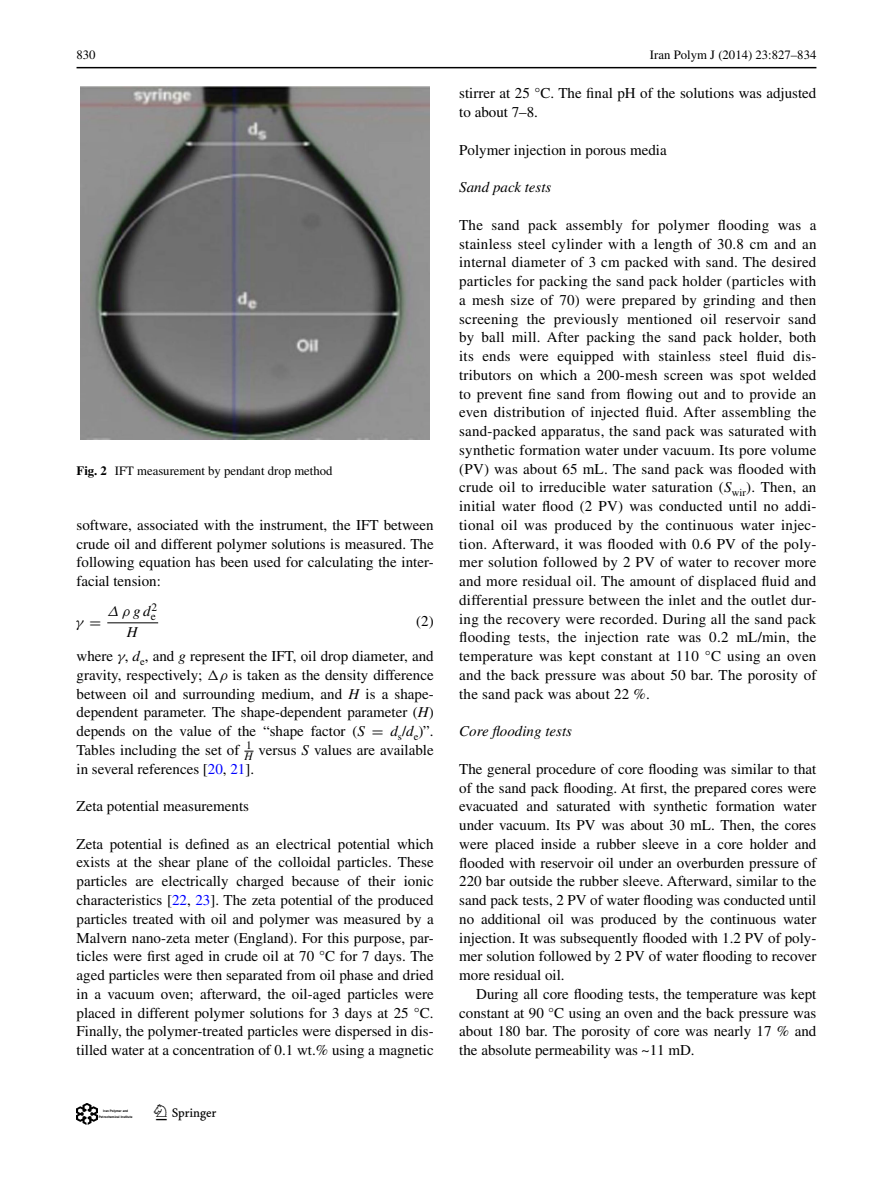
<style>
.page{position:relative;width:893px;height:1187px;background:#fff}
.page>*{position:absolute;margin:0;border:0;box-sizing:border-box;transform-origin:0 0}
.t1{font:22.5px "Springnew";color:#000}
.t2{font:15px/18.8px "Times";color:#000;text-align:justify}
.t3{font:italic 15px "Times";color:#000}
.t4{font:15px "MTMI";color:#000}
.t5{font:12.75px "Times";color:#000}
.t6{font:11.4px "Times";color:#000}
.t7{font:700 3.3px "Helvetica";color:#000;scale:.94 1}
.s1{font-weight:700}
.s2{font-family:"Times";font-style:italic}
.s3{font-family:"MTSYN"}
.s4{font-family:"MTMI"}
.s5{font-style:italic}
.s6{font-family:"MTGU"}
.s7{font-family:"MTSY"}
.s8{color:#00f}
</style>
<div class="page">
<hr style="left:77px;top:67px;width:739px;height:1px;background:#000">
<img style="left:77px;top:1103px;width:20px;height:21px">
<hr style="left:107px;top:622px;width:51px;height:1px;background:#000">
<div style="left:77px;top:87px;width:357px;height:352px;background:linear-gradient(to bottom,#fff,#fff)"></div>
<img style="left:81px;top:87px;width:349px;height:352px">
<p class="t5" style="left:77px;top:48px;width:21px">830</p>
<p class="t5" style="left:650px;top:48px;width:168px">Iran Polym J (2014) 23:827–834</p>
<p class="t5" style="left:77px;top:463px;width:258px"><span class="s1">Fig. 2</span> IFT measurement by pendant drop method</p>
<p class="t2" style="left:77px;top:515px;width:359px">software, associated with the instrument, the IFT between crude oil and different polymer solutions is measured. The following equation has been used for calculating the inter&shy;facial tension:</p>
<p class="t4" style="left:107px;top:606px;width:52px">∆ρ<span class="s2">gd</span><sup>2</sup></p>
<p class="t6" style="left:151px;top:612px;width:7px">e</p>
<p class="t4" style="left:76px;top:616px;width:27px">γ <span class="s3">=</span></p>
<p class="t2" style="left:416px;top:611px;width:19px">(2)</p>
<p class="t3" style="left:127px;top:627px;width:12px">H</p>
<p class="t2" style="left:77px;top:646px;width:359px">where <span class="s4">γ</span>, <span class="s5">d</span><sub>e</sub>, and <span class="s5">g</span> represent the IFT, oil drop diameter, and gravity, respectively; <span class="s6">Δ</span><span class="s4">ρ</span> is taken as the density difference between oil and surrounding medium, and <span class="s5">H</span> is a shape&shy;dependent parameter. The shape-dependent parameter (<span class="s5">H</span>) depends on the value of the “shape factor (<span class="s5">S</span> <span class="s7">=</span> <span class="s5">d</span><sub>s</sub>/<span class="s5">d</span><sub>e</sub>)”.<br>Tables including the set of <sup>1</sup></p>
<p class="t2" style="left:77px;top:740px;width:359px;text-indent:168px"><sub>H</sub> versus <span class="s5">S</span> values are available in several references [<span class="s8">20</span>, <span class="s8">21</span>].</p>
<p class="t2" style="left:77px;top:796px;width:174px">Zeta potential measurements</p>
<p class="t2" style="left:77px;top:834px;width:359px">Zeta potential is defined as an electrical potential which exists at the shear plane of the colloidal particles. These particles are electrically charged because of their ionic characteristics [<span class="s8">22</span>, <span class="s8">23</span>]. The zeta potential of the produced particles treated with oil and polymer was measured by a Malvern nano-zeta meter (England). For this purpose, par&shy;ticles were first aged in crude oil at 70 °C for 7 days. The aged particles were then separated from oil phase and dried in a vacuum oven; afterward, the oil-aged particles were placed in different polymer solutions for 3 days at 25 °C.<br>Finally, the polymer-treated particles were dispersed in dis&shy;tilled water at a concentration of 0.1 wt.% using a magnetic</p>
<p class="t7" style="left:103px;top:1108px;width:28px">Iran Polymer and</p>
<h1 class="t1" style="left:156px;top:1104px;width:62px">1 3</h1>
<p class="t7" style="left:99px;top:1114px;width:37px">Petrochemical Institute</p>
<p class="t2" style="left:459px;top:84px;width:359px">stirrer at 25 °C. The final pH of the solutions was adjusted to about 7–8.</p>
<p class="t2" style="left:459px;top:140px;width:209px">Polymer injection in porous media</p>
<p class="t3" style="left:459px;top:179px;width:94px">Sand pack tests</p>
<p class="t2" style="left:459px;top:215px;width:359px">The sand pack assembly for polymer flooding was a stainless steel cylinder with a length of 30.8 cm and an internal diameter of 3 cm packed with sand. The desired particles for packing the sand pack holder (particles with a mesh size of 70) were prepared by grinding and then screening the previously mentioned oil reservoir sand by ball mill. After packing the sand pack holder, both its ends were equipped with stainless steel fluid dis&shy;tributors on which a 200-mesh screen was spot welded to prevent fine sand from flowing out and to provide an even distribution of injected fluid. After assembling the sand-packed apparatus, the sand pack was saturated with synthetic formation water under vacuum. Its pore volume (PV) was about 65 mL. The sand pack was flooded with crude oil to irreducible water saturation (<span class="s5">S</span><sub>wir</sub>). Then, an initial water flood (2 PV) was conducted until no addi&shy;tional oil was produced by the continuous water injec&shy;tion. Afterward, it was flooded with 0.6 PV of the poly&shy;mer solution followed by 2 PV of water to recover more and more residual oil. The amount of displaced fluid and differential pressure between the inlet and the outlet dur&shy;ing the recovery were recorded. During all the sand pack flooding tests, the injection rate was 0.2 mL/min, the temperature was kept constant at 110 °C using an oven and the back pressure was about 50 bar. The porosity of the sand pack was about 22 %.</p>
<p class="t3" style="left:459px;top:723px;width:114px">Core flooding tests</p>
<p class="t2" style="left:459px;top:759px;width:359px">The general procedure of core flooding was similar to that of the sand pack flooding. At first, the prepared cores were evacuated and saturated with synthetic formation water under vacuum. Its PV was about 30 mL. Then, the cores were placed inside a rubber sleeve in a core holder and flooded with reservoir oil under an overburden pressure of 220 bar outside the rubber sleeve. Afterward, similar to the sand pack tests, 2 PV of water flooding was conducted until no additional oil was produced by the continuous water injection. It was subsequently flooded with 1.2 PV of poly&shy;mer solution followed by 2 PV of water flooding to recover more residual oil.</p>
<p class="t2" style="left:459px;top:984px;width:359px;text-indent:17px">During all core flooding tests, the temperature was kept constant at 90 °C using an oven and the back pressure was about 180 bar. The porosity of core was nearly 17 % and the absolute permeability was ~11 mD.</p>
</div>
